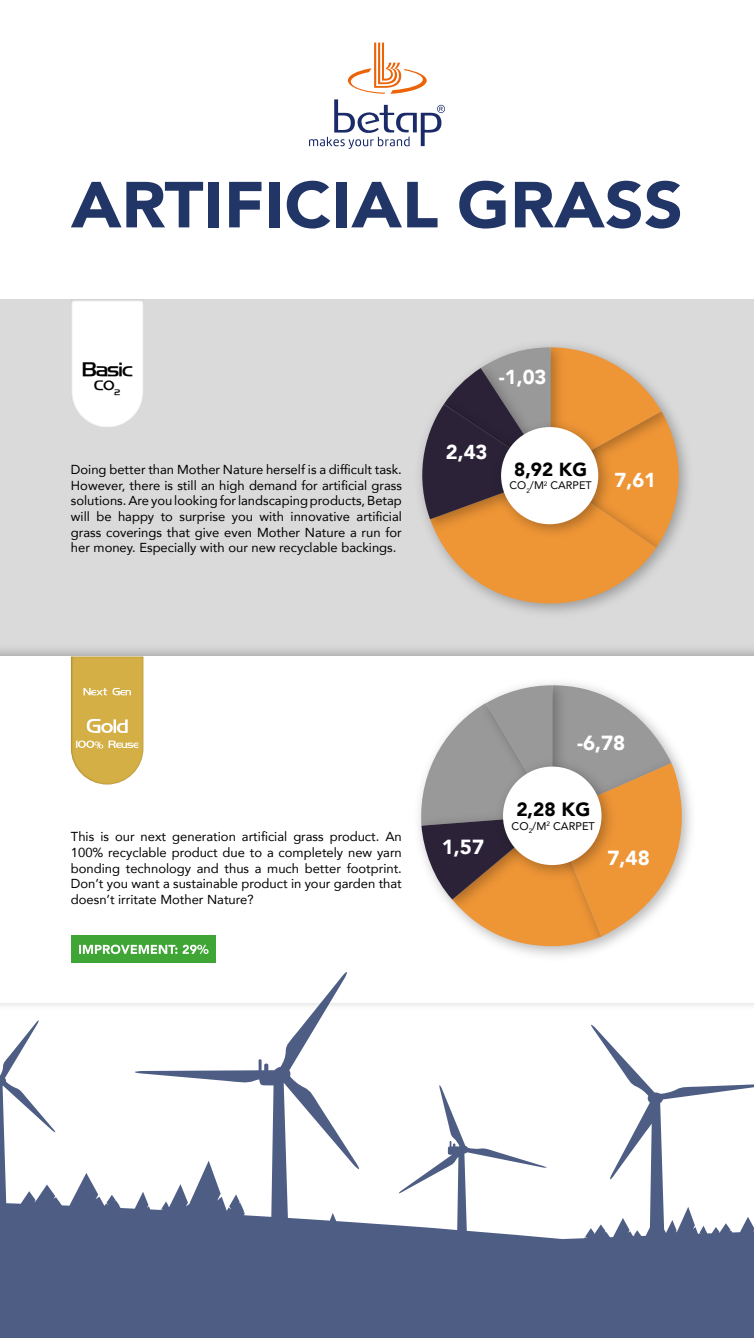
<style>
.page{position:relative;width:754px;height:1338px;background:#fff}
.page>*{position:absolute;margin:0;border:0;box-sizing:border-box;transform-origin:0 0}
.t1{font:900 64.25px "Avenir";color:#213566;scale:1.06 1}
.t2{font:700 20.85px "Koshgarian";color:#000}
.t3{font:900 20.4px "Avenir";color:#fff}
.t4{font:900 20.1px "Avenir";color:#fff}
.t5{font:900 19.1px "Avenir";color:#000}
.t6{font:900 18.85px "Avenir";color:#000}
.t7{font:700 14.6px "Koshgarian";color:#000}
.t8{font:13px/15.6px "Avenir";color:#000;text-align:justify}
.t9{font:11.05px "Avenir";color:#000}
.t10{font:10.95px "Avenir";color:#000}
</style>
<div class="page">
<div style="left:0;top:299px;width:753px;height:357px;background:#dadada"></div>
<div style="left:0;top:643px;width:753px;height:368px;background:#000;opacity:.26"></div>
<div style="left:0;top:656px;width:753px;height:346px;background:#fff"></div>
<svg style="left:0;top:972px;width:753px;height:365px"></svg>
<svg style="left:309px;top:43px;width:136px;height:106px"></svg>
<img style="left:570px;top:346px;width:110px;height:146px">
<svg style="left:417px;top:347px;width:261px;height:256px"></svg>
<img style="left:488px;top:414px;width:129px;height:130px">
<div style="left:501px;top:427px;width:97px;height:97px;background:#fff;border-radius:50%"></div>
<svg style="left:419px;top:685px;width:272px;height:261px"></svg>
<img style="left:490px;top:753px;width:131px;height:132px">
<div style="left:503px;top:766px;width:98px;height:99px;background:#fff;border-radius:50%"></div>
<svg style="left:71px;top:656px;width:72px;height:128px"></svg>
<svg style="left:71px;top:300px;width:72px;height:127px"></svg>
<div style="left:71px;top:935px;width:145px;height:28px;background:#3fa535"></div>
<svg style="left:79px;top:944px;width:129px;height:10px"></svg>
<h1 class="t1" style="left:71px;top:150px;width:578px">ARTIFICIAL GRASS</h1>
<h2 class="t2" style="left:82px;top:357px;width:52px">Basic</h2>
<p class="t7" style="left:94px;top:376px;width:27px">CO<sub>2</sub></p>
<p class="t8" style="left:71px;top:461px;width:332px">Doing better than Mother Nature herself is a difficult task.<br>However, there is still an high demand for artificial grass solutions. Are you looking for landscaping products, Betap will be happy to surprise you with innovative artificial grass coverings that give even Mother Nature a run for her money. Especially with our new recyclable backings.</p>
<h3 class="t4" style="left:498px;top:360px;width:49px">-1,03</h3>
<h3 class="t4" style="left:445px;top:435px;width:43px">2,43</h3>
<h3 class="t6" style="left:514px;top:453px;width:74px">8,92 KG</h3>
<p class="t10" style="left:509px;top:477px;width:148px">CO<sub>2</sub>/M<sup>2</sup> CARPET <sup>7,61</sup></p>
<p class="t8" style="left:71px;top:828px;width:332px">This is our next generation artificial grass product. An 100% recyclable product due to a completely new yarn bonding technology and thus a much better footprint.<br>Don’t you want a sustainable product in your garden that doesn’t irritate Mother Nature?</p>
<h3 class="t3" style="left:441px;top:829px;width:44px">1,57</h3>
<h3 class="t3" style="left:577px;top:725px;width:50px">-6,78</h3>
<h3 class="t5" style="left:516px;top:793px;width:75px">2,28 KG</h3>
<p class="t9" style="left:511px;top:817px;width:85px">CO<sub>2</sub>/M<sup>2</sup> CARPET</p>
<h3 class="t3" style="left:607px;top:840px;width:44px">7,48</h3>
</div>
